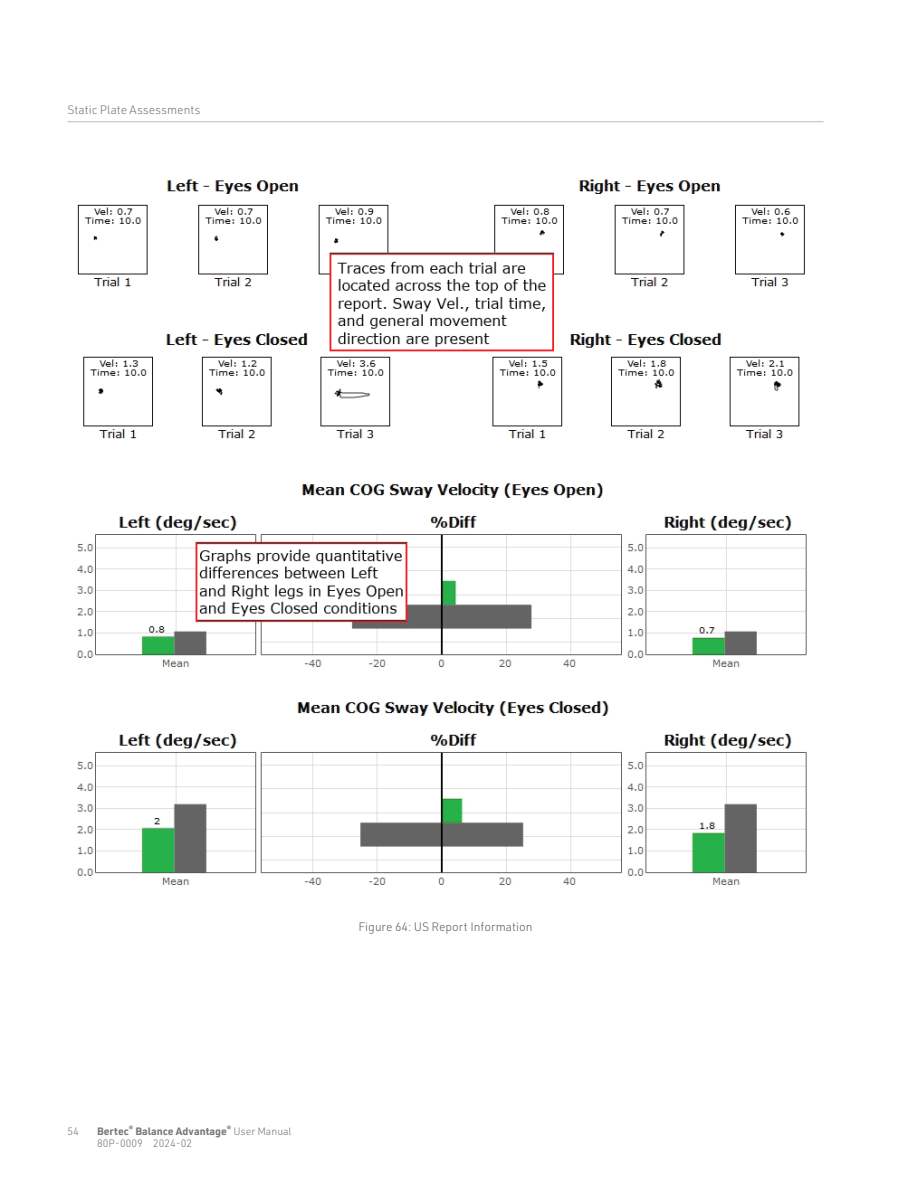
<style>
.page{position:relative;width:918px;height:1188px;background:#fff}
.page>*{position:absolute;margin:0;border:0;box-sizing:border-box;transform-origin:0 0}
.t1{font:300 12px "URWDIN";color:#636366}
.t2{font:300 12px "URWDIN";color:#76787b}
.t3{font:300 10.5px/12.6px "URWDIN";color:#76787b}
.s1{font-weight:700}
</style>
<div class="page">
<img style="left:76px;top:179px;width:731px;height:706px">
<hr style="left:68px;top:121px;width:756px;height:1px;background:#bcbdc0">
<p class="t2" style="left:68px;top:102px;width:134px">Static Plate Assessments</p>
<p class="t1" style="left:358px;top:919px;width:176px">Figure 64: US Report Information</p>
<p class="t3" style="left:68px;top:1124px;width:13px">54</p>
<p class="t3" style="left:97px;top:1124px;width:196px"><span class="s1">Bertec</span><sup>®</sup> <span class="s1">Balance Advantage</span><sup>®</sup> User Manual<br>80P-0009 2024-02</p>
</div>
